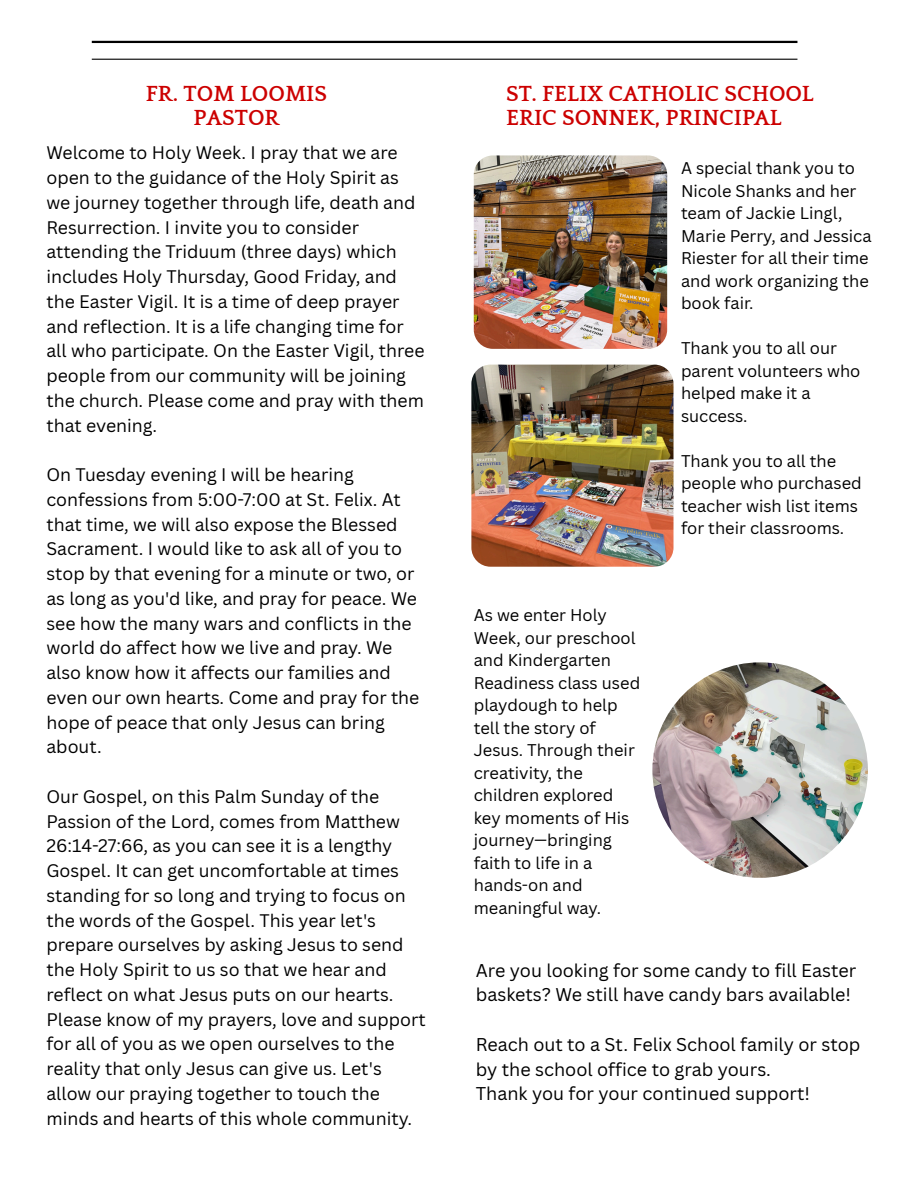
<style>
.page{position:relative;width:918px;height:1188px;background:#fff}
.page>*{position:absolute;margin:0;border:0;box-sizing:border-box;transform-origin:0 0}
.t1{font:700 22.5px/24.8px "Quattrocento";color:#c00;text-align:center}
.t2{font:18px/24.8px "Canva Sans";color:#000}
.t3{font:17.7px/24.8px "Canva Sans";color:#000}
.t4{font:16.5px/22.5px "Canva Sans";color:#000}
</style>
<div class="page">
<hr style="left:92px;top:41px;width:705px;height:2px;background:#000">
<hr style="left:92px;top:59px;width:705px;height:1px;background:#000">
<img style="left:652px;top:662px;width:216px;height:216px">
<img style="left:474px;top:155px;width:193px;height:194px">
<img style="left:471px;top:365px;width:203px;height:202px">
<h1 class="t1" style="left:146px;top:82px;width:183px">FR. TOM LOOMIS<br>PASTOR</h1>
<h1 class="t1" style="left:506px;top:82px;width:309px;text-align:left">ST. FELIX CATHOLIC SCHOOL<br>ERIC SONNEK, PRINCIPAL</h1>
<p class="t4" style="left:681px;top:157px;width:192px">A special thank you to<br>Nicole Shanks and her team of Jackie Lingl,<br>Marie Perry, and Jessica<br>Riester for all their time and work organizing the book fair.</p>
<p class="t4" style="left:681px;top:337px;width:181px">Thank you to all our parent volunteers who helped make it a success.</p>
<p class="t4" style="left:681px;top:449px;width:182px">Thank you to all the people who purchased teacher wish list items for their classrooms.</p>
<p class="t3" style="left:46px;top:140px;width:380px">Welcome to Holy Week. I pray that we are open to the guidance of the Holy Spirit as we journey together through life, death and Resurrection. I invite you to consider attending the Triduum (three days) which includes Holy Thursday, Good Friday, and the Easter Vigil. It is a time of deep prayer and reflection. It is a life changing time for all who participate. On the Easter Vigil, three people from our community will be joining the church. Please come and pray with them that evening.</p>
<p class="t3" style="left:46px;top:462px;width:374px">On Tuesday evening I will be hearing confessions from 5:00-7:00 at St. Felix. At that time, we will also expose the Blessed Sacrament. I would like to ask all of you to stop by that evening for a minute or two, or as long as you'd like, and pray for peace. We see how the many wars and conflicts in the world do affect how we live and pray. We also know how it affects our families and even our own hearts. Come and pray for the hope of peace that only Jesus can bring about.</p>
<p class="t3" style="left:46px;top:784px;width:381px">Our Gospel, on this Palm Sunday of the Passion of the Lord, comes from Matthew 26:14-27:66, as you can see it is a lengthy Gospel. It can get uncomfortable at times standing for so long and trying to focus on the words of the Gospel. This year let's prepare ourselves by asking Jesus to send the Holy Spirit to us so that we hear and reflect on what Jesus puts on our hearts.<br>Please know of my prayers, love and support for all of you as we open ourselves to the reality that only Jesus can give us. Let's allow our praying together to touch the minds and hearts of this whole community.</p>
<p class="t4" style="left:474px;top:604px;width:168px">As we enter Holy<br>Week, our preschool and Kindergarten<br>Readiness class used playdough to help tell the story of<br>Jesus. Through their creativity, the children explored key moments of His journey—bringing faith to life in a hands-on and meaningful way.</p>
<p class="t2" style="left:476px;top:957px;width:382px">Are you looking for some candy to fill Easter baskets? We still have candy bars available!</p>
<p class="t2" style="left:476px;top:1032px;width:386px">Reach out to a St. Felix School family or stop by the school office to grab yours.</p>
<p class="t2" style="left:476px;top:1081px;width:336px">Thank you for your continued support!</p>
</div>
